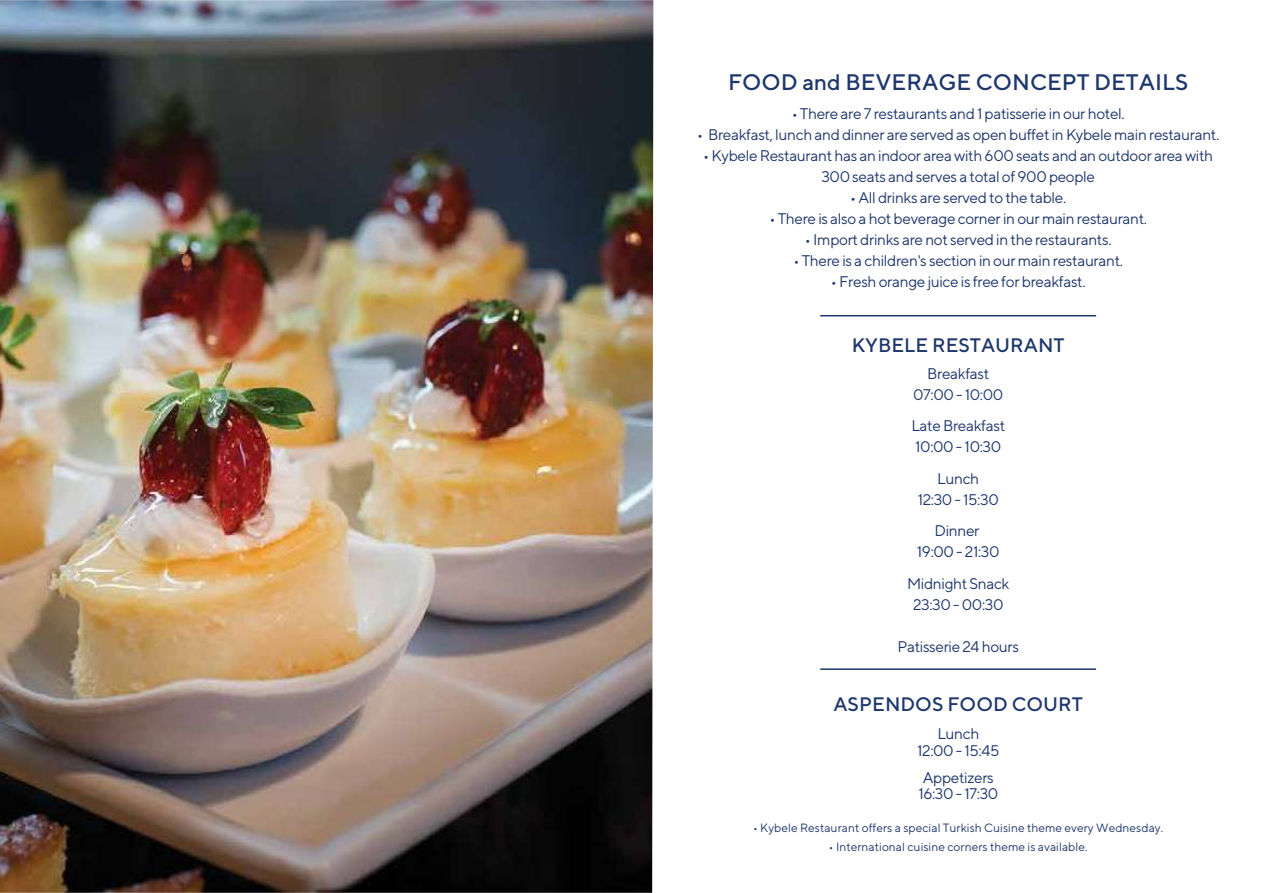
<style>
.page{position:relative;width:1263px;height:893px;background:#fff}
.page>*{position:absolute;margin:0;border:0;box-sizing:border-box;transform-origin:0 0}
.t1{font:500 22.5px "TT Norms";color:#1e376c}
.t2{font:500 19.5px "TT Norms";color:#1e376c}
.t3{font:15.45px/21px "TT Norms";letter-spacing:-.025em;color:#1e376c;text-align:center}
.t4{font:12px "TT Norms";color:#1e376c}
</style>
<div class="page">
<hr style="left:820px;top:315px;width:276px;height:1px;background:#1e376c">
<hr style="left:820px;top:668px;width:276px;height:2px;background:#1e376c">
<img style="left:0;top:0;width:653px;height:893px">
<h1 class="t1" style="left:728px;top:68px;width:462px">FOOD and BEVERAGE CONCEPT DETAILS</h1>
<p class="t3" style="left:792px;top:103px;width:335px">• There are 7 restaurants and 1 patisserie in our hotel.</p>
<p class="t3" style="left:697px;top:124px;width:524px">• Breakfast, lunch and dinner are served as open buffet in Kybele main restaurant.</p>
<p class="t3" style="left:703px;top:145px;width:511px">• Kybele Restaurant has an indoor area with 600 seats and an outdoor area with<br>300 seats and serves a total of 900 people</p>
<p class="t3" style="left:850px;top:187px;width:218px">• All drinks are served to the table.</p>
<p class="t3" style="left:769px;top:208px;width:379px">• There is also a hot beverage corner in our main restaurant.</p>
<p class="t3" style="left:805px;top:229px;width:308px">• Import drinks are not served in the restaurants.</p>
<p class="t3" style="left:793px;top:250px;width:331px">• There is a children's section in our main restaurant.</p>
<p class="t3" style="left:831px;top:271px;width:256px">• Fresh orange juice is free for breakfast.</p>
<p class="t2" style="left:852px;top:333px;width:214px">KYBELE RESTAURANT</p>
<p class="t3" style="left:913px;top:362px;width:92px">Breakfast<br>07:00 - 10:00</p>
<p class="t3" style="left:911px;top:415px;width:95px;text-align:left">Late Breakfast<br>10:00 - 10:30</p>
<p class="t3" style="left:918px;top:467px;width:83px">Lunch<br>12:30 - 15:30</p>
<p class="t3" style="left:917px;top:520px;width:84px">Dinner<br>19:00 - 21:30</p>
<p class="t3" style="left:907px;top:572px;width:104px">Midnight Snack<br>23:30 - 00:30</p>
<p class="t3" style="left:897px;top:635px;width:123px">Patisserie 24 hours</p>
<p class="t2" style="left:833px;top:692px;width:251px">ASPENDOS FOOD COURT</p>
<p class="t3" style="left:917px;top:725px;width:84px;line-height:16.5px">Lunch<br>12:00 - 15:45</p>
<p class="t3" style="left:918px;top:769px;width:81px;line-height:16.5px;text-align:left">Appetizers<br>16:30 - 17:30</p>
<p class="t4" style="left:753px;top:820px;width:412px">• Kybele Restaurant offers a special Turkish Cuisine theme every Wednesday.</p>
<p class="t4" style="left:829px;top:839px;width:260px">• International cuisine corners theme is available.</p>
</div>
